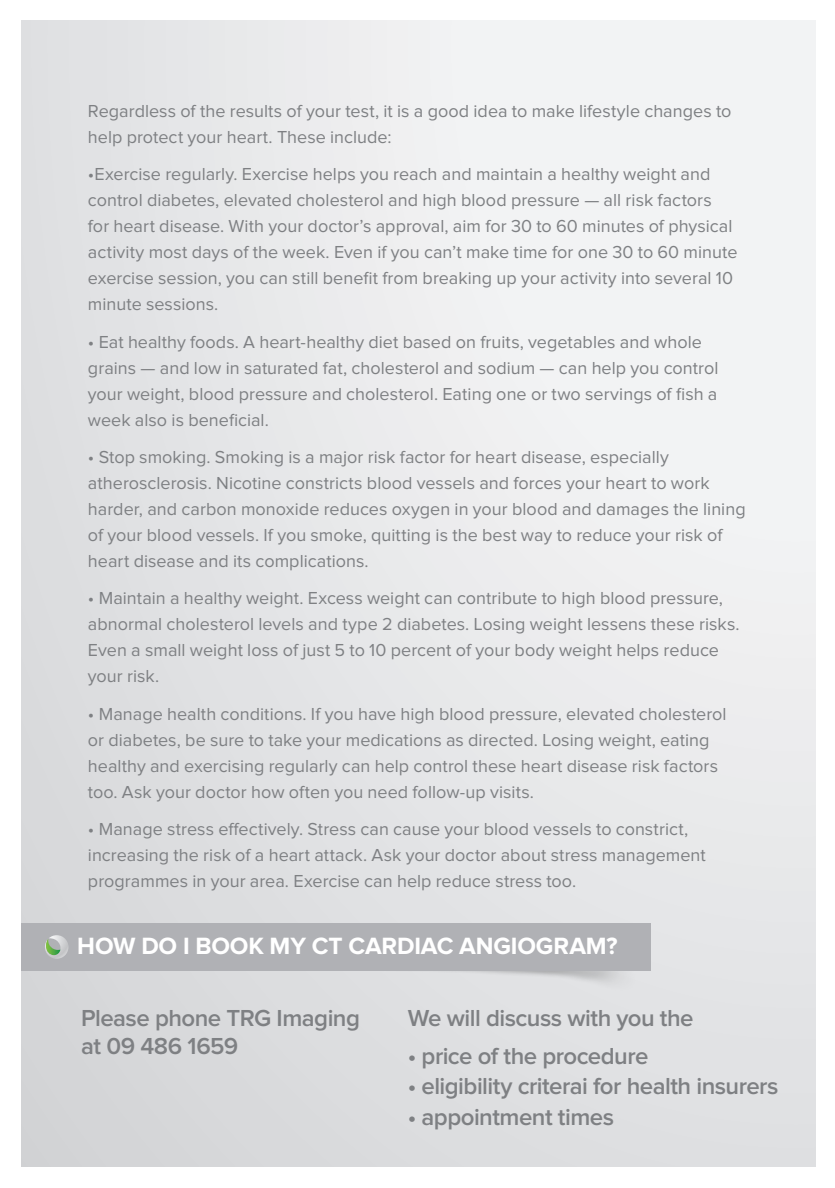
<style>
.page{position:relative;width:835px;height:1188px;background:#fff}
.page>*{position:absolute;margin:0;border:0;box-sizing:border-box;transform-origin:0 0}
.t1{font:700 24.4px "Proxima Nova";letter-spacing:-.01em;color:#fff}
.t2{font:600 24px/28px "Proxima Nova";letter-spacing:-.02em;color:#7e8083}
.t3{font:18px/26px "Proxima Nova";color:#7e8083}
</style>
<div class="page">
<div style="left:22px;top:20px;width:793px;height:1146px;background:linear-gradient(to right,#dcdddf,#f1f1f2)"></div>
<img style="left:328px;top:946px;width:333px;height:63px">
<div style="left:22px;top:922px;width:629px;height:48px;background:#b0b1b5"></div>
<svg style="left:45px;top:935px;width:23px;height:23px"></svg>
<p class="t3" style="left:88px;top:99px;width:645px">Regardless of the results of your test, it is a good idea to make lifestyle changes to help protect your heart. These include:</p>
<p class="t3" style="left:88px;top:162px;width:651px">•Exercise regularly. Exercise helps you reach and maintain a healthy weight and control diabetes, elevated cholesterol and high blood pressure — all risk factors for heart disease. With your doctor’s approval, aim for 30 to 60 minutes of physical activity most days of the week. Even if you can’t make time for one 30 to 60 minute exercise session, you can still benefit from breaking up your activity into several 10 minute sessions.</p>
<p class="t3" style="left:88px;top:329px;width:632px">• Eat healthy foods. A heart-healthy diet based on fruits, vegetables and whole grains — and low in saturated fat, cholesterol and sodium — can help you control your weight, blood pressure and cholesterol. Eating one or two servings of fish a week also is beneficial.</p>
<p class="t3" style="left:88px;top:444px;width:659px">• Stop smoking. Smoking is a major risk factor for heart disease, especially atherosclerosis. Nicotine constricts blood vessels and forces your heart to work harder, and carbon monoxide reduces oxygen in your blood and damages the lining of your blood vessels. If you smoke, quitting is the best way to reduce your risk of heart disease and its complications.</p>
<p class="t3" style="left:88px;top:586px;width:653px">• Maintain a healthy weight. Excess weight can contribute to high blood pressure, abnormal cholesterol levels and type 2 diabetes. Losing weight lessens these risks.<br>Even a small weight loss of just 5 to 10 percent of your body weight helps reduce your risk.</p>
<p class="t3" style="left:88px;top:701px;width:640px">• Manage health conditions. If you have high blood pressure, elevated cholesterol or diabetes, be sure to take your medications as directed. Losing weight, eating healthy and exercising regularly can help control these heart disease risk factors too. Ask your doctor how often you need follow-up visits.</p>
<p class="t3" style="left:88px;top:816px;width:619px">• Manage stress effectively. Stress can cause your blood vessels to constrict, increasing the risk of a heart attack. Ask your doctor about stress management programmes in your area. Exercise can help reduce stress too.</p>
<h1 class="t1" style="left:77px;top:935px;width:542px">HOW DO I BOOK MY CT CARDIAC ANGIOGRAM?</h1>
<h2 class="t2" style="left:81px;top:1005px;width:280px">Please phone TRG Imaging at 09 486 1659</h2>
<h2 class="t2" style="left:408px;top:1005px;width:287px">We will discuss with you the</h2>
<h2 class="t2" style="left:408px;top:1042px;width:242px">• price of the procedure</h2>
<h2 class="t2" style="left:408px;top:1073px;width:372px">• eligibility criterai for health insurers</h2>
<h2 class="t2" style="left:408px;top:1103px;width:208px">• appointment times</h2>
</div>
